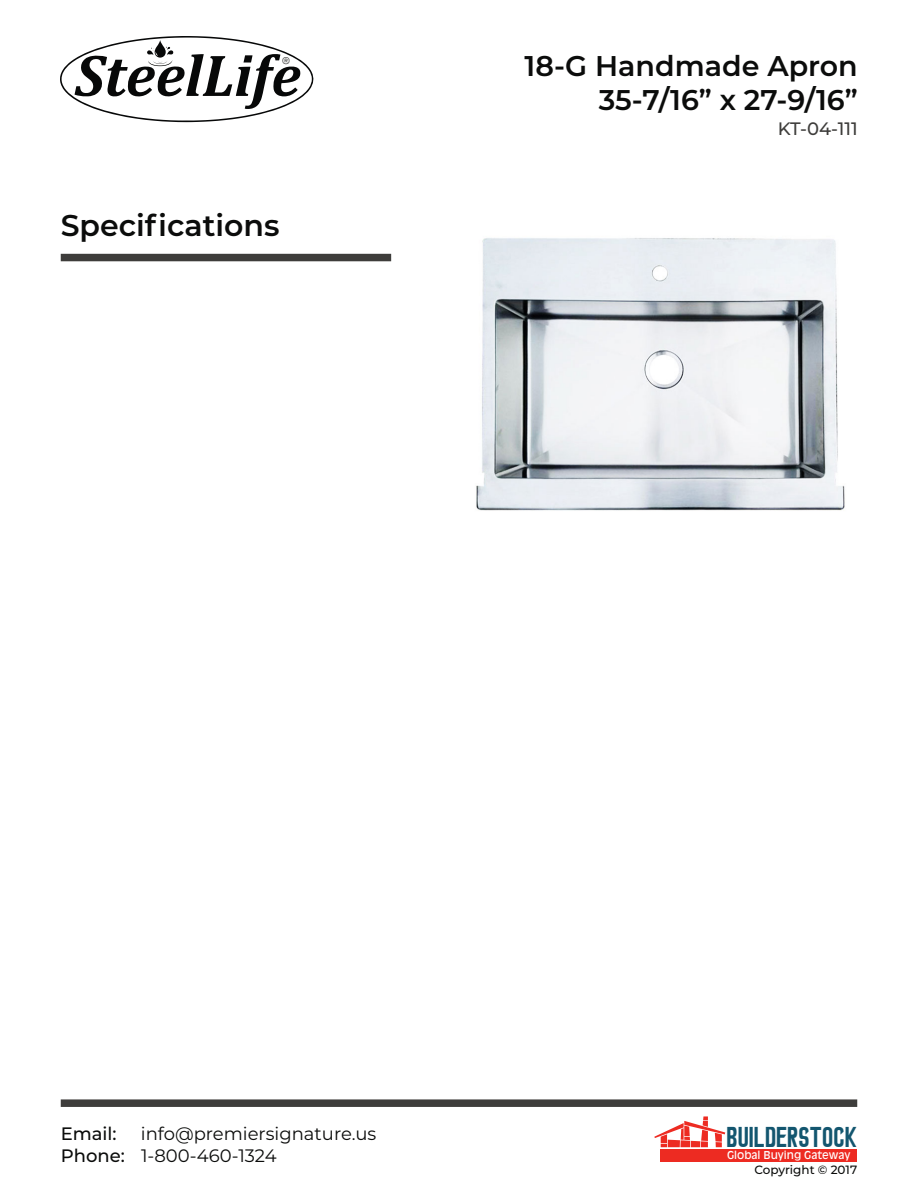
<style>
.page{position:relative;width:918px;height:1188px;background:#fff}
.page>*{position:absolute;margin:0;border:0;box-sizing:border-box;transform-origin:0 0}
.t1{font:31.65px "Siliwangi Engineering";color:#13566f}
.t2{font:600 30px "Montserrat";color:#0b0c0b}
.t3{font:600 28.5px "Montserrat";color:#0b0c0b}
.t4{font:18px "Montserrat";color:#0b0c0b}
.t5{font:500 18px "Montserrat";color:#3e3d3b}
.t6{font:500 18px "Montserrat";color:#0b0c0b}
.t7{font:500 12px "Montserrat";color:#0b0c0b}
.t8{font:10.8px "Antique Olive";color:#fff}
.t9{font:300 9.6px "Nexa";color:#040503}
.s1{font-weight:500}
</style>
<div class="page">
<div style="left:61px;top:1099px;width:796px;height:8px;background:#3e3d3b"></div>
<svg style="left:60px;top:36px;width:253px;height:86px"></svg>
<div style="left:61px;top:254px;width:330px;height:7px;background:#3e3d3b"></div>
<svg style="left:654px;top:1116px;width:71px;height:31px"></svg>
<div style="left:661px;top:1149px;width:196px;height:12px;background:#ed2b22"></div>
<img style="left:476px;top:238px;width:369px;height:273px">
<p class="t9" style="left:282px;top:55px;width:10px">®</p>
<p class="t2" style="left:61px;top:204px;width:220px">Specifications</p>
<p class="t3" style="left:525px;top:46px;width:335px">18-G Handmade Apron</p>
<p class="t3" style="left:599px;top:80px;width:260px">35-7/16” x 27-9/16”</p>
<p class="t5" style="left:778px;top:116px;width:81px">KT-04-111</p>
<p class="t6" style="left:61px;top:1121px;width:57px">Email:</p>
<p class="t4" style="left:141px;top:1122px;width:237px">info@premiersignature.us</p>
<p class="t4" style="left:61px;top:1143px;width:217px"><span class="s1">Phone:</span> 1-800-460-1324</p>
<p class="t1" style="left:727px;top:1118px;width:132px">BUILDERSTOCK</p>
<p class="t8" style="left:727px;top:1149px;width:125px">Global Buying Gateway</p>
<p class="t7" style="left:754px;top:1161px;width:104px">Copyright © 2017</p>
</div>
